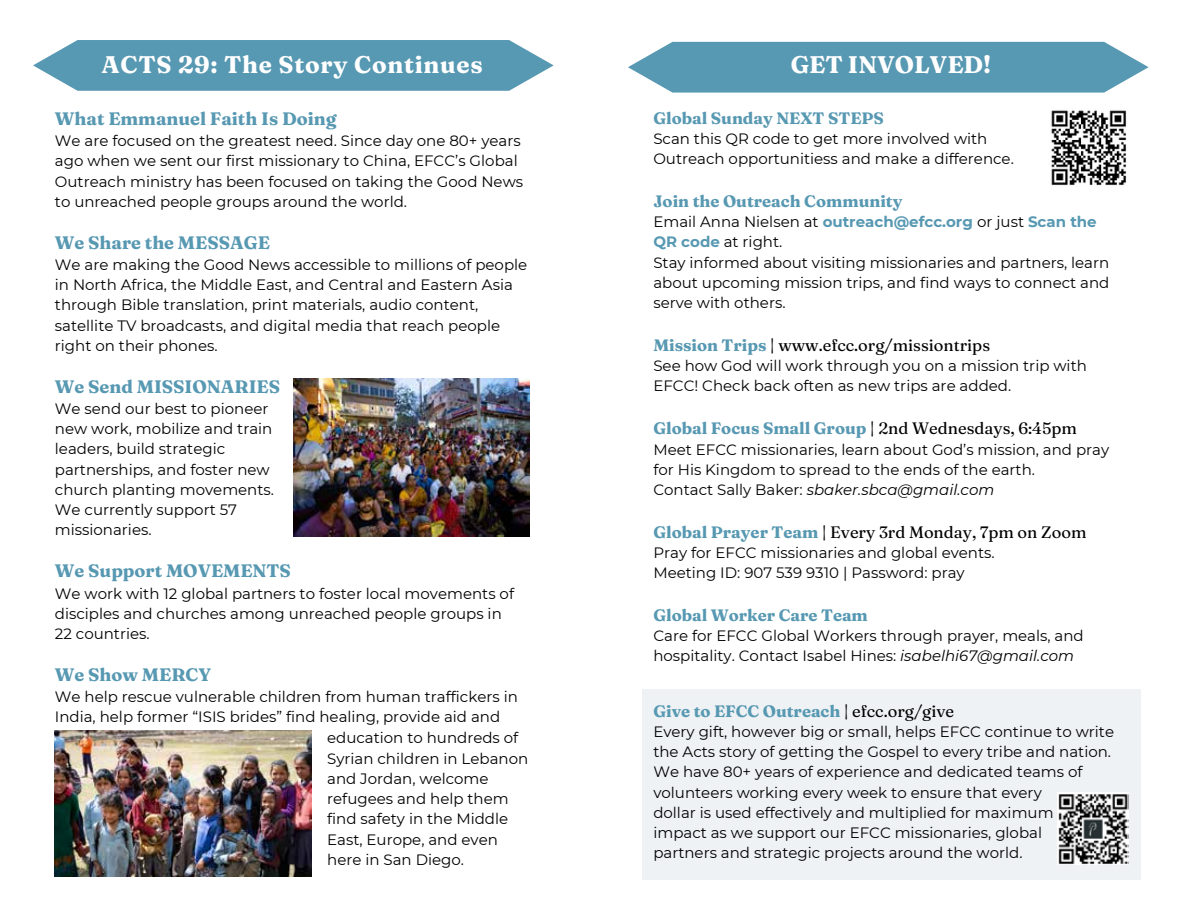
<style>
.page{position:relative;width:1188px;height:918px;background:#fff}
.page>*{position:absolute;margin:0;border:0;box-sizing:border-box;transform-origin:0 0}
.t1{font:700 24px "Fraunces 9 pt";letter-spacing:.03em;color:#fff}
.t2{font:700 24px "Fraunces 9 pt";color:#fff}
.t3{font:700 18px "Fraunces 9 pt";color:#5798b2}
.t4{font:700 16.5px "Fraunces 9 pt";color:#5798b2}
.t5{font:16.5px "Fraunces 9 pt";color:#000}
.t6{font:15px/20.2px "Montserrat";color:#000}
.s1{font-weight:700;color:#5798b2}
.s2{font-weight:400;color:#000}
.s3{font-style:italic}
</style>
<div class="page">
<svg style="left:33px;top:40px;width:521px;height:51px;background:#66a1b8"></svg>
<img style="left:293px;top:379px;width:237px;height:157px">
<img style="left:55px;top:730px;width:256px;height:147px">
<div style="left:642px;top:689px;width:498px;height:191px;background:#eef2f4"></div>
<svg style="left:628px;top:42px;width:521px;height:51px;background:#66a1b9"></svg>
<img style="left:1051px;top:110px;width:76px;height:76px">
<img style="left:1058px;top:793px;width:71px;height:72px">
<h1 class="t1" style="left:101px;top:46px;width:383px">ACTS 29: The Story Continues</h1>
<p class="t3" style="left:55px;top:105px;width:283px">What Emmanuel Faith Is Doing</p>
<p class="t6" style="left:55px;top:130px;width:470px">We are focused on the greatest need. Since day one 80+ years ago when we sent our first missionary to China, EFCC’s Global Outreach ministry has been focused on taking the Good News to unreached people groups around the world.</p>
<p class="t3" style="left:55px;top:229px;width:217px">We Share the MESSAGE</p>
<p class="t6" style="left:55px;top:254px;width:474px">We are making the Good News accessible to millions of people in North Africa, the Middle East, and Central and Eastern Asia through Bible translation, print materials, audio content, satellite TV broadcasts, and digital media that reach people right on their phones.</p>
<p class="t3" style="left:55px;top:373px;width:227px">We Send MISSIONARIES</p>
<p class="t6" style="left:55px;top:398px;width:221px">We send our best to pioneer new work, mobilize and train leaders, build strategic partnerships, and foster new church planting movements.<br>We currently support 57 missionaries.</p>
<p class="t3" style="left:55px;top:557px;width:237px">We Support MOVEMENTS</p>
<p class="t6" style="left:55px;top:583px;width:461px">We work with 12 global partners to foster local movements of disciples and churches among unreached people groups in<br>22 countries.</p>
<p class="t3" style="left:55px;top:661px;width:158px">We Show MERCY</p>
<p class="t6" style="left:55px;top:686px;width:464px">We help rescue vulnerable children from human traffickers in</p>
<p class="t6" style="left:55px;top:706px;width:447px">India, help former “ISIS brides” find healing, provide aid and</p>
<p class="t6" style="left:327px;top:727px;width:193px">education to hundreds of</p>
<p class="t6" style="left:327px;top:748px;width:203px">Syrian children in Lebanon</p>
<p class="t6" style="left:327px;top:768px;width:163px">and Jordan, welcome</p>
<p class="t6" style="left:327px;top:788px;width:183px">refugees and help them</p>
<p class="t6" style="left:327px;top:808px;width:182px">find safety in the Middle</p>
<p class="t6" style="left:327px;top:829px;width:172px">East, Europe, and even</p>
<p class="t6" style="left:327px;top:849px;width:138px">here in San Diego.</p>
<h1 class="t2" style="left:791px;top:46px;width:202px">GET INVOLVED!</h1>
<p class="t4" style="left:653px;top:105px;width:232px">Global Sunday NEXT STEPS</p>
<p class="t6" style="left:653px;top:128px;width:362px">Scan this QR code to get more involved with<br>Outreach opportunitiess and make a difference.</p>
<p class="t4" style="left:653px;top:189px;width:251px">Join the Outreach Community</p>
<p class="t6" style="left:653px;top:211px;width:457px">Email Anna Nielsen at <span class="s1">outreach@efcc.org</span> or just <span class="s1">Scan the QR code</span> at right.<br>Stay informed about visiting missionaries and partners, learn about upcoming mission trips, and find ways to connect and serve with others.</p>
<p class="t5" style="left:653px;top:333px;width:338px"><span class="s1">Mission Trips</span> | www.efcc.org/missiontrips</p>
<p class="t6" style="left:653px;top:355px;width:435px">See how God will work through you on a mission trip with<br>EFCC! Check back often as new trips are added.</p>
<p class="t4" style="left:653px;top:416px;width:425px">Global Focus Small Group <span class="s2">| 2nd Wednesdays, 6:45pm</span></p>
<p class="t6" style="left:653px;top:439px;width:457px">Meet EFCC missionaries, learn about God’s mission, and pray for His Kingdom to spread to the ends of the earth.<br>Contact Sally Baker: <span class="s3">sbaker.sbca@gmail.com</span></p>
<p class="t5" style="left:653px;top:520px;width:435px"><span class="s1">Global Prayer Team</span> | Every 3rd Monday, 7pm on Zoom</p>
<p class="t6" style="left:653px;top:542px;width:343px">Pray for EFCC missionaries and global events.<br>Meeting ID: 907 539 9310 | Password: pray</p>
<p class="t4" style="left:653px;top:603px;width:216px">Global Worker Care Team</p>
<p class="t6" style="left:653px;top:625px;width:432px">Care for EFCC Global Workers through prayer, meals, and hospitality. Contact Isabel Hines: <span class="s3">isabelhi67@gmail.com</span></p>
<p class="t4" style="left:653px;top:698px;width:302px">Give to EFCC Outreach <span class="s2">| efcc.org/give</span></p>
<p class="t6" style="left:653px;top:721px;width:462px">Every gift, however big or small, helps EFCC continue to write the Acts story of getting the Gospel to every tribe and nation.<br>We have 80+ years of experience and dedicated teams of volunteers working every week to ensure that every<br>dollar is used effectively and multiplied for maximum<br>impact as we support our EFCC missionaries, global<br>partners and strategic projects around the world.</p>
</div>
